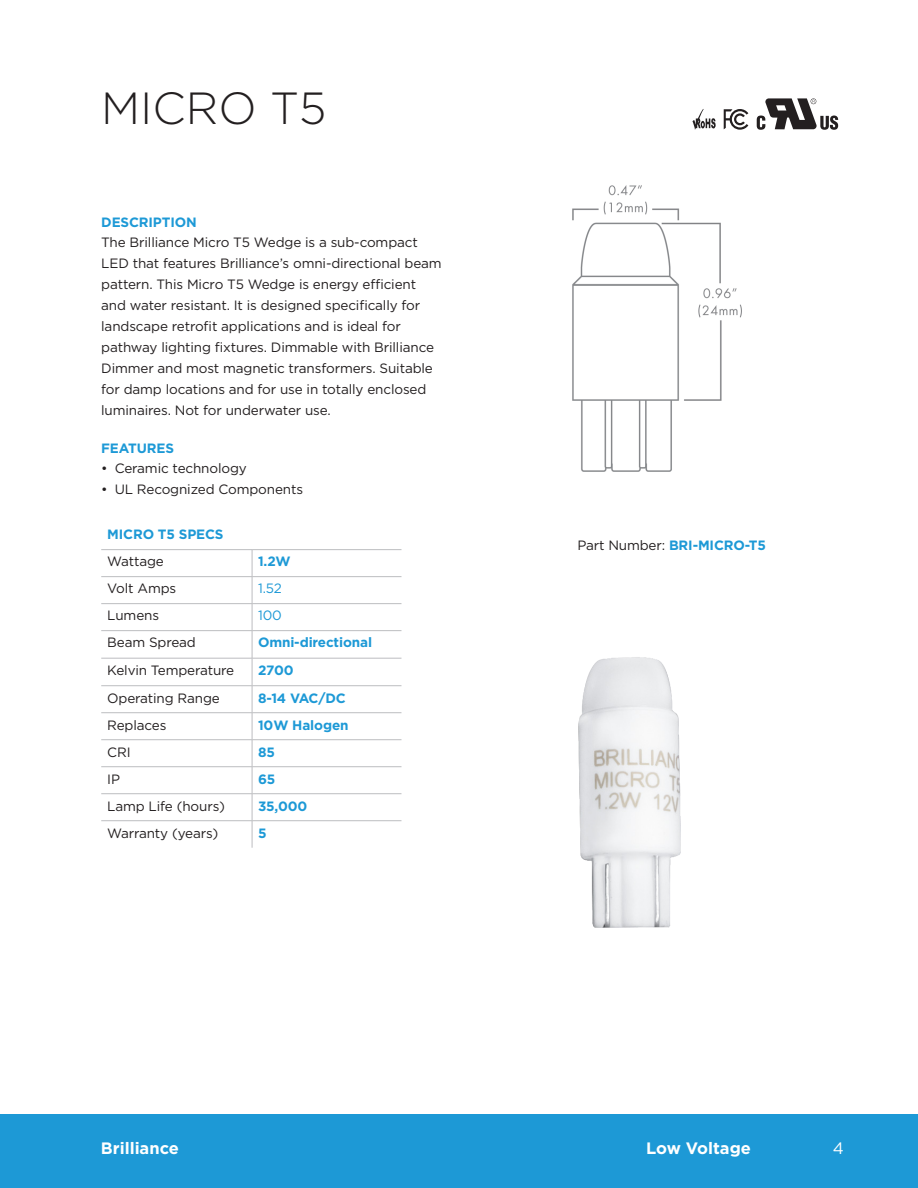
<style>
.page{position:relative;width:918px;height:1188px;background:#fff}
.page>*{position:absolute;margin:0;border:0;box-sizing:border-box;transform-origin:0 0}
.PRODUCT_PAGE_HEADING{font:300 45px "Gotham";color:#231f20}
.t1{font:700 16.5px "Gotham";color:#fff}
.t2{font:16.5px "Gotham";color:#fff}
.Description{font:13.5px/21px "Gotham";letter-spacing:-.01em;color:#231f20}
.Spec-Titles{font:13.5px "Gotham";letter-spacing:-.01em;color:#231f20}
.Spec_Info{font:700 13.5px "Gotham";letter-spacing:-.01em;color:#1d99d6}
.Part_Number{font:700 13.5px "Gotham";letter-spacing:-.01em;color:#1d99d6}
.Headings{font:700 13.5px "Gotham";letter-spacing:-.01em;color:#1d99d6}
.Spec_Header{font:700 13.5px "Gotham";letter-spacing:-.01em;color:#1d99d6}
.Spec_Info-2{font:13.5px "Gotham";color:#1d99d6}
.s1{font-weight:400;color:#231f20}
</style>
<div class="page">
<img style="left:578px;top:657px;width:103px;height:271px">
<img style="left:572px;top:185px;width:170px;height:287px">
<div style="left:0;top:1114px;width:918px;height:74px;background:#1d99d6"></div>
<hr style="left:101px;top:549px;width:151px;height:1px;background:#bcbdc0">
<hr style="left:252px;top:549px;width:149px;height:1px;background:#bcbdc0">
<hr style="left:101px;top:576px;width:151px;height:1px;background:#bcbdc0">
<hr style="left:252px;top:576px;width:149px;height:1px;background:#bcbdc0">
<hr style="left:101px;top:603px;width:151px;height:1px;background:#bcbdc0">
<hr style="left:252px;top:603px;width:149px;height:1px;background:#bcbdc0">
<hr style="left:101px;top:630px;width:151px;height:1px;background:#bcbdc0">
<hr style="left:252px;top:630px;width:149px;height:1px;background:#bcbdc0">
<hr style="left:101px;top:658px;width:151px;height:1px;background:#bcbdc0">
<hr style="left:252px;top:658px;width:149px;height:1px;background:#bcbdc0">
<hr style="left:101px;top:685px;width:151px;height:1px;background:#bcbdc0">
<hr style="left:252px;top:685px;width:149px;height:1px;background:#bcbdc0">
<hr style="left:101px;top:712px;width:151px;height:1px;background:#bcbdc0">
<hr style="left:252px;top:712px;width:149px;height:1px;background:#bcbdc0">
<hr style="left:101px;top:739px;width:151px;height:1px;background:#bcbdc0">
<hr style="left:252px;top:739px;width:149px;height:1px;background:#bcbdc0">
<hr style="left:101px;top:766px;width:151px;height:1px;background:#bcbdc0">
<hr style="left:252px;top:766px;width:149px;height:1px;background:#bcbdc0">
<hr style="left:101px;top:793px;width:151px;height:1px;background:#bcbdc0">
<hr style="left:252px;top:793px;width:149px;height:1px;background:#bcbdc0">
<hr style="left:101px;top:820px;width:151px;height:1px;background:#bcbdc0">
<hr style="left:252px;top:820px;width:149px;height:1px;background:#bcbdc0">
<svg style="left:252px;top:550px;width:1px;height:298px"></svg>
<svg style="left:693px;top:109px;width:23px;height:21px"></svg>
<svg style="left:724px;top:109px;width:24px;height:21px"></svg>
<svg style="left:757px;top:98px;width:81px;height:32px"></svg>
<p class="PRODUCT_PAGE_HEADING" style="left:101px;top:79px;width:227px">MICRO T5</p>
<p class="Headings" style="left:101px;top:213px;width:97px">DESCRIPTION</p>
<p class="Description" style="left:101px;top:231px;width:342px">The Brilliance Micro T5 Wedge is a sub-compact LED that features Brilliance’s omni-directional beam pattern. This Micro T5 Wedge is energy efficient and water resistant. It is designed specifically for landscape retrofit applications and is ideal for pathway lighting fixtures. Dimmable with Brilliance Dimmer and most magnetic transformers. Suitable for damp locations and for use in totally enclosed luminaires. Not for underwater use.</p>
<p class="Headings" style="left:101px;top:439px;width:74px">FEATURES</p>
<p class="Description" style="left:101px;top:458px;width:147px">• Ceramic technology</p>
<p class="Description" style="left:101px;top:479px;width:203px">• UL Recognized Components</p>
<p class="Spec_Header" style="left:107px;top:526px;width:118px">MICRO T5 SPECS</p>
<p class="Spec-Titles" style="left:107px;top:553px;width:58px">Wattage</p>
<p class="Spec_Info" style="left:258px;top:553px;width:34px">1.2W</p>
<p class="Spec-Titles" style="left:107px;top:580px;width:71px">Volt Amps</p>
<p class="Spec_Info-2" style="left:258px;top:580px;width:25px">1.52</p>
<p class="Spec-Titles" style="left:107px;top:607px;width:53px">Lumens</p>
<p class="Spec_Info-2" style="left:258px;top:607px;width:25px">100</p>
<p class="Spec-Titles" style="left:107px;top:634px;width:90px">Beam Spread</p>
<p class="Spec_Info" style="left:258px;top:634px;width:116px">Omni-directional</p>
<p class="Spec-Titles" style="left:107px;top:662px;width:129px">Kelvin Temperature</p>
<p class="Spec_Info" style="left:258px;top:661px;width:37px">2700</p>
<p class="Spec-Titles" style="left:107px;top:689px;width:114px">Operating Range</p>
<p class="Spec_Info" style="left:258px;top:689px;width:89px">8-14 VAC/DC</p>
<p class="Spec-Titles" style="left:107px;top:716px;width:61px">Replaces</p>
<p class="Spec_Info" style="left:258px;top:716px;width:92px">10W Halogen</p>
<p class="Spec-Titles" style="left:107px;top:743px;width:25px">CRI</p>
<p class="Spec_Info" style="left:258px;top:743px;width:18px">85</p>
<p class="Spec-Titles" style="left:107px;top:770px;width:14px">IP</p>
<p class="Spec_Info" style="left:258px;top:770px;width:19px">65</p>
<p class="Spec-Titles" style="left:107px;top:797px;width:119px">Lamp Life (hours)</p>
<p class="Spec_Info" style="left:258px;top:797px;width:51px">35,000</p>
<p class="Spec-Titles" style="left:107px;top:824px;width:113px">Warranty (years)</p>
<p class="Spec_Info" style="left:258px;top:824px;width:10px">5</p>
<p class="Part_Number" style="left:577px;top:536px;width:190px"><span class="s1">Part Number:</span> BRI-MICRO-T5</p>
<p class="t1" style="left:101px;top:1137px;width:80px">Brilliance</p>
<p class="t1" style="left:646px;top:1137px;width:106px">Low Voltage</p>
<p class="t2" style="left:833px;top:1138px;width:13px">4</p>
</div>
